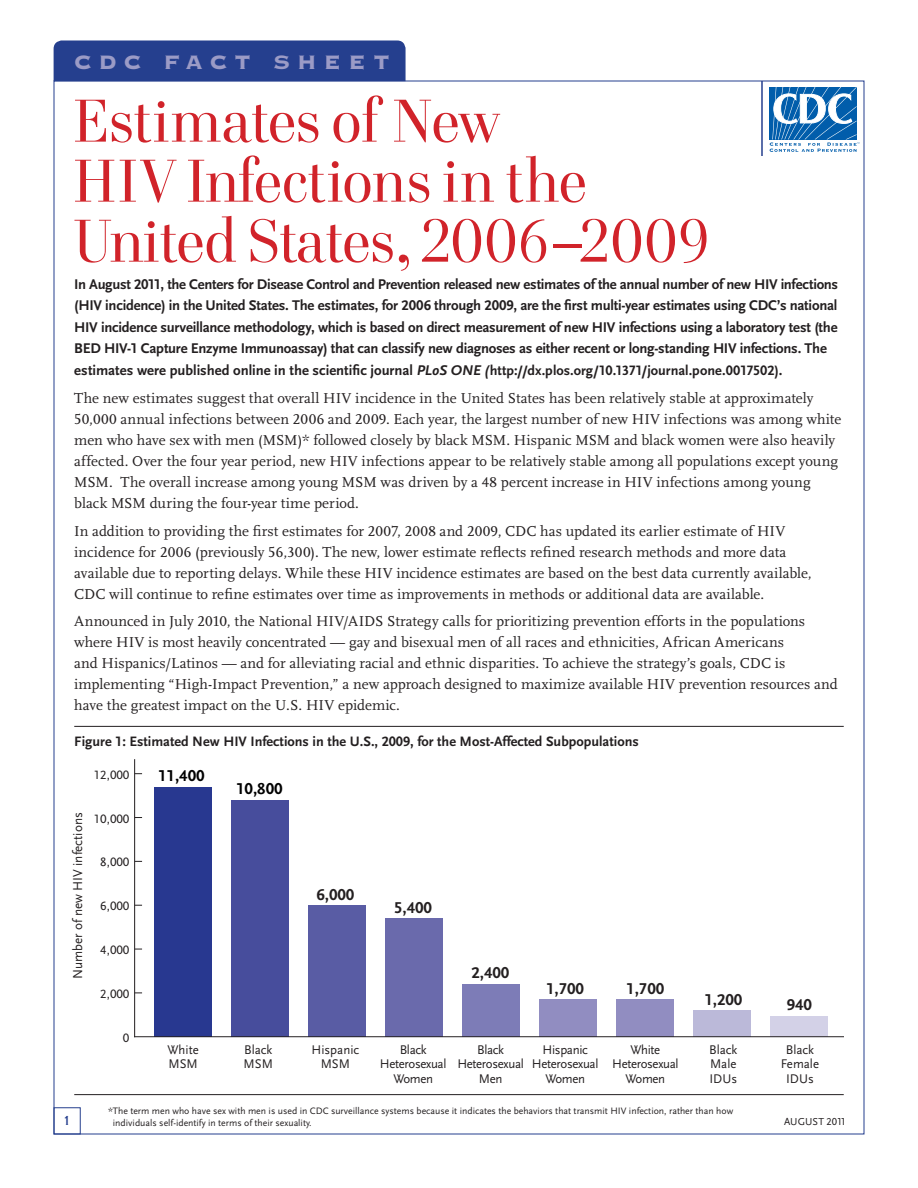
<style>
.page{position:relative;width:918px;height:1188px;background:#fff}
.page>*{position:absolute;margin:0;border:0;box-sizing:border-box;transform-origin:0 0}
.t1{font:61.5px/60px "Cellini Titling TF";letter-spacing:-.01em;color:#d1232a}
.t2{font:800 25.5px "Copperplate Gothic BT";letter-spacing:.28em;color:#9b9bc6}
.t3{font:17.25px "Copperplate Gothic BT";color:#253f8e}
.t4{font:700 16.35px "Scala Sans LF";color:#231f20}
.t5{font:700 16.35px "Scala Sans LF";color:#000}
.t6{font:15px/21px "Scala LF";letter-spacing:.005em;color:#231f20}
.t7{font:700 14.7px/21.5px "Scala Sans LF";letter-spacing:-.015em;color:#231f20}
.t8{font:700 14.25px "Scala Sans LF";color:#231f20}
.t9{font:13.5px "Scala Sans LF";color:#231f20}
.t10{font:13.2px/14.5px "Scala Sans LF";letter-spacing:-.025em;color:#231f20;text-align:center}
.t11{font:13.2px/14.5px "Scala Sans LF";color:#231f20}
.t12{font:12.6px "Scala Sans LF";color:#231f20}
.t13{font:10.5px "Scala Sans LF";color:#231f20}
.t14{font:9.75px/12px "Scala Sans LF";color:#231f20}
.s1{font-style:italic}
.s2{font-size:14.25px}
</style>
<div class="page">
<div style="left:53px;top:40px;width:353px;height:42px;background:#253f8e"></div>
<div style="left:54px;top:1107px;width:27px;height:27px;border:1px solid #253f8e"></div>
<svg style="left:770px;top:87px;width:90px;height:65px"></svg>
<hr style="left:761px;top:81px;width:2px;height:75px;background:#253f8e">
<div style="left:771px;top:1016px;width:57px;height:21px;background:#d3d1e7"></div>
<div style="left:694px;top:1010px;width:57px;height:27px;background:#bbb9d9"></div>
<div style="left:617px;top:999px;width:57px;height:38px;background:#918dc1"></div>
<div style="left:539px;top:999px;width:58px;height:38px;background:#918dc1"></div>
<div style="left:462px;top:984px;width:58px;height:53px;background:#7d7cb7"></div>
<div style="left:385px;top:918px;width:58px;height:119px;background:#6a6aac"></div>
<div style="left:308px;top:905px;width:58px;height:132px;background:#595ca4"></div>
<div style="left:231px;top:800px;width:58px;height:237px;background:#474d9c"></div>
<div style="left:154px;top:787px;width:57px;height:250px;background:#283890"></div>
<hr style="left:135px;top:1036px;width:709px;height:1px;background:#231f20">
<hr style="left:134px;top:760px;width:1px;height:277px;background:#231f20">
<hr style="left:74px;top:1094px;width:770px;height:1px;background:#231f20">
<hr style="left:74px;top:726px;width:770px;height:1px;background:#231f20">
<p class="t2" style="left:74px;top:49px;width:317px">CDC FACT SHEET</p>
<p class="t1" style="left:73px;top:90px;width:639px">Estimates of New<br>HIV Infections in the<br>United States,2006–2009</p>
<p class="t7" style="left:74px;top:274px;width:765px">In August 2011, the Centers for Disease Control and Prevention released new estimates of the annual number of new HIV infections (HIV incidence) in the United States. The estimates, for 2006 through 2009, are the first multi-year estimates using CDC’s national HIV incidence surveillance methodology, which is based on direct measurement of new HIV infections using a laboratory test (the BED HIV-1 Capture Enzyme Immunoassay) that can classify new diagnoses as either recent or long-standing HIV infections. The estimates were published online in the scientific journal <span class="s1">PLoS ONE (</span><span class="s2">http://dx.plos.org/10.1371/journal.pone.0017502)</span>.</p>
<p class="t6" style="left:74px;top:388px;width:769px">The new estimates suggest that overall HIV incidence in the United States has been relatively stable at approximately 50,000 annual infections between 2006 and 2009. Each year, the largest number of new HIV infections was among white men who have sex with men (MSM)* followed closely by black MSM. Hispanic MSM and black women were also heavily affected. Over the four year period, new HIV infections appear to be relatively stable among all populations except young MSM. The overall increase among young MSM was driven by a 48 percent increase in HIV infections among young black MSM during the four-year time period.</p>
<p class="t6" style="left:74px;top:521px;width:739px">In addition to providing the first estimates for 2007, 2008 and 2009, CDC has updated its earlier estimate of HIV incidence for 2006 (previously 56,300). The new, lower estimate reflects refined research methods and more data available due to reporting delays. While these HIV incidence estimates are based on the best data currently available, CDC will continue to refine estimates over time as improvements in methods or additional data are available.</p>
<p class="t6" style="left:74px;top:611px;width:765px">Announced in July 2010, the National HIV/AIDS Strategy calls for prioritizing prevention efforts in the populations where HIV is most heavily concentrated — gay and bisexual men of all races and ethnicities, African Americans<br>and Hispanics/Latinos — and for alleviating racial and ethnic disparities. To achieve the strategy’s goals, CDC is implementing “High-Impact Prevention,” a new approach designed to maximize available HIV prevention resources and have the greatest impact on the U.S. HIV epidemic.</p>
<h1 class="t8" style="left:74px;top:734px;width:566px">Figure 1: Estimated New HIV Infections in the U.S., 2009, for the Most-Affected Subpopulations</h1>
<p class="t12" style="left:94px;top:768px;width:37px">12,000</p>
<p class="t9" style="left:71px;top:979px;width:168px;rotate:-90deg">Number of new HIV infections</p>
<p class="t12" style="left:94px;top:812px;width:37px">10,000</p>
<p class="t12" style="left:100px;top:855px;width:31px">8,000</p>
<p class="t12" style="left:100px;top:899px;width:31px">6,000</p>
<p class="t12" style="left:100px;top:943px;width:31px">4,000</p>
<p class="t12" style="left:100px;top:987px;width:31px">2,000</p>
<p class="t12" style="left:123px;top:1031px;width:8px">0</p>
<p class="t5" style="left:158px;top:767px;width:48px">11,400</p>
<p class="t5" style="left:236px;top:780px;width:48px">10,800</p>
<p class="t4" style="left:316px;top:886px;width:39px">6,000</p>
<p class="t4" style="left:394px;top:899px;width:39px">5,400</p>
<p class="t4" style="left:471px;top:964px;width:39px">2,400</p>
<p class="t4" style="left:546px;top:980px;width:39px">1,700</p>
<p class="t4" style="left:626px;top:980px;width:39px">1,700</p>
<p class="t4" style="left:704px;top:991px;width:39px">1,200</p>
<p class="t4" style="left:787px;top:996px;width:27px">940</p>
<p class="t11" style="left:168px;top:1042px;width:33px">White<br>MSM</p>
<p class="t10" style="left:380px;top:1042px;width:68px">Black<br>Heterosexual<br>Women</p>
<p class="t11" style="left:781px;top:1042px;width:40px;text-align:center">Black<br>Female<br>IDUs</p>
<p class="t11" style="left:244px;top:1042px;width:31px">Black<br>MSM</p>
<p class="t11" style="left:312px;top:1042px;width:49px;text-align:center">Hispanic<br>MSM</p>
<p class="t10" style="left:457px;top:1042px;width:68px">Black<br>Heterosexual<br>Men</p>
<p class="t10" style="left:532px;top:1042px;width:68px">Hispanic<br>Heterosexual<br>Women</p>
<p class="t10" style="left:709px;top:1042px;width:30px;text-align:justify">Black Male IDUs</p>
<p class="t10" style="left:612px;top:1042px;width:68px">White<br>Heterosexual<br>Women</p>
<p class="t14" style="left:113px;top:1105px;width:622px;text-indent:-5px">*The term men who have sex with men is used in CDC surveillance systems because it indicates the behaviors that transmit HIV infection, rather than how individuals self-identify in terms of their sexuality.</p>
<p class="t3" style="left:62px;top:1111px;width:12px">1</p>
<p class="t13" style="left:784px;top:1116px;width:63px">AUGUST 2011</p>
</div>
